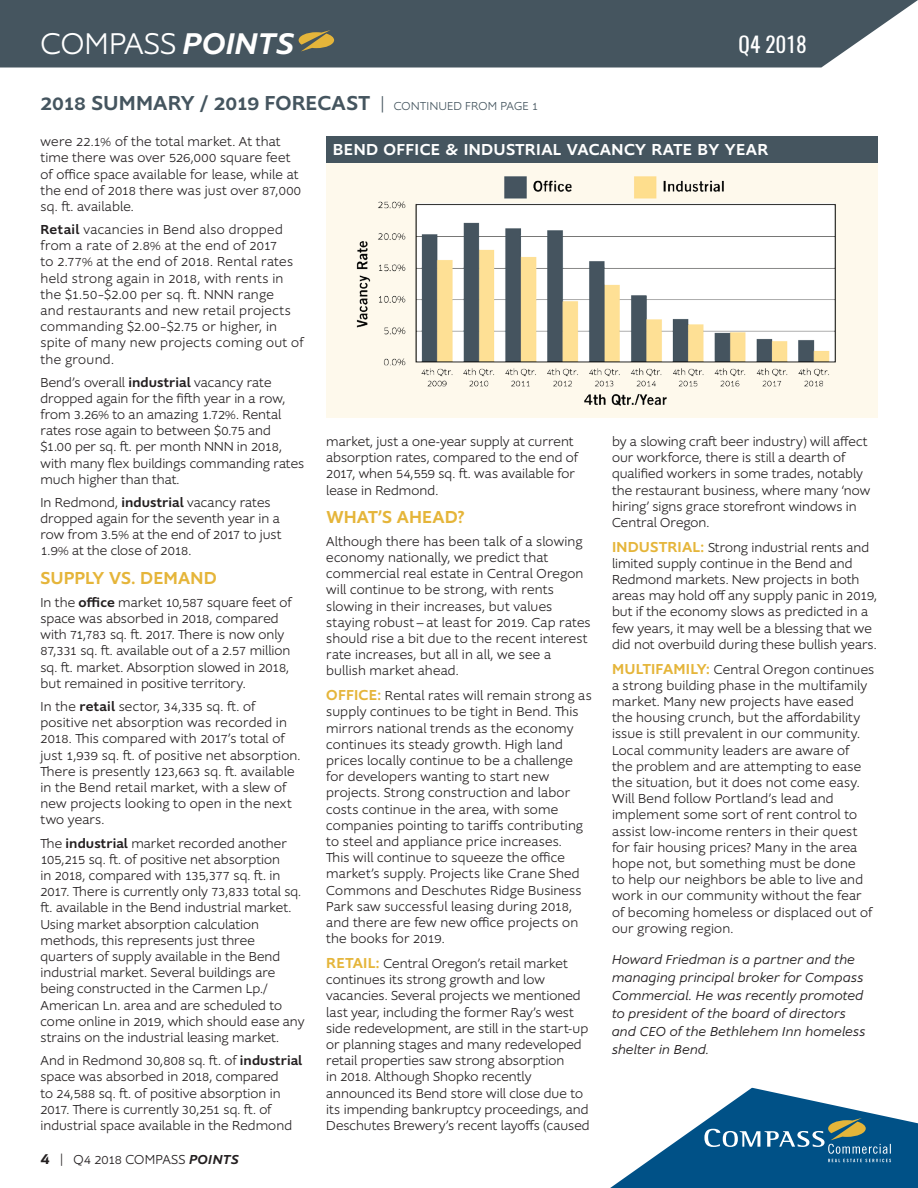
<style>
.page{position:relative;width:918px;height:1188px;background:#fff}
.page>*{position:absolute;margin:0;border:0;box-sizing:border-box;transform-origin:0 0}
.t1{font:300 31.2px "Supra";letter-spacing:.005em;color:#fff}
.New_Headline{font:500 21px "Supra";letter-spacing:.005em;color:#45555f}
.t2{font:21px "Oswald";letter-spacing:.01em;color:#fff}
.Subhead2{font:500 18px "Supra";letter-spacing:.005em;color:#e5b53a}
.New_Body_Text{font:500 18px "Supra";letter-spacing:.005em;color:#e5b53a}
.t3{font:500 16.5px "Supra";letter-spacing:.025em;color:#fff}
.New_Body_Text-2{font:300 13.5px/16.2px "Supra";letter-spacing:.01em;color:#231f20}
.New_Body_Text-3{font:italic 300 13.5px/18px "Supra";letter-spacing:.015em;color:#231f20}
.s1{font-weight:500;font-style:italic}
.s2{font-weight:300;font-size:18px}
.s3{font-weight:300;font-size:12px}
.s4{font-weight:500}
.s5{font-weight:500;font-size:15px;color:#e5b53a}
.s6{font-weight:500;font-size:16.5px}
</style>
<div class="page">
<svg style="left:610px;top:1088px;width:308px;height:100px"></svg>
<div style="left:326px;top:136px;width:552px;height:281px;background:#fef9ec"></div>
<div style="left:326px;top:136px;width:552px;height:27px;background:#45555f"></div>
<img style="left:356px;top:176px;width:480px;height:230px">
<div style="left:0;top:0;width:918px;height:68px;background:#45555f"></div>
<svg style="left:299px;top:30px;width:35px;height:21px"></svg>
<h1 class="t1" style="left:41px;top:24px;width:255px">COMPASS <span class="s1">POINTS</span></h1>
<h2 class="t2" style="left:738px;top:29px;width:69px">Q4 2018</h2>
<p class="New_Headline" style="left:40px;top:89px;width:499px">2018 SUMMARY / 2019 FORECAST <span class="s2">|</span> <span class="s3">CONTINUED FROM PAGE 1</span></p>
<p class="t3" style="left:333px;top:138px;width:437px">BEND OFFICE &amp; INDUSTRIAL VACANCY RATE BY YEAR</p>
<p class="New_Body_Text-2" style="left:40px;top:134px;width:262px">were 22.1% of the total market. At that time there was over 526,000 square feet of office space available for lease, while at the end of 2018 there was just over 87,000 sq. ft. available.</p>
<p class="New_Body_Text-2" style="left:40px;top:221px;width:265px"><span class="s4">Retail</span> vacancies in Bend also dropped from a rate of 2.8% at the end of 2017<br>to 2.77% at the end of 2018. Rental rates held strong again in 2018, with rents in the $1.50–$2.00 per sq. ft. NNN range<br>and restaurants and new retail projects commanding $2.00–$2.75 or higher, in spite of many new projects coming out of the ground.</p>
<p class="New_Body_Text-2" style="left:40px;top:374px;width:265px">Bend’s overall <span class="s4">industrial</span> vacancy rate dropped again for the fifth year in a row, from 3.26% to an amazing 1.72%. Rental rates rose again to between $0.75 and $1.00 per sq. ft. per month NNN in 2018, with many flex buildings commanding rates much higher than that.</p>
<p class="New_Body_Text-2" style="left:40px;top:494px;width:243px">In Redmond, <span class="s4">industrial</span> vacancy rates dropped again for the seventh year in a row from 3.5% at the end of 2017 to just 1.9% at the close of 2018.</p>
<p class="Subhead2" style="left:41px;top:565px;width:178px">SUPPLY VS. DEMAND</p>
<p class="New_Body_Text-2" style="left:40px;top:594px;width:253px">In the <span class="s4">office</span> market 10,587 square feet of space was absorbed in 2018, compared with 71,783 sq. ft. 2017. There is now only 87,331 sq. ft. available out of a 2.57 million sq. ft. market. Absorption slowed in 2018, but remained in positive territory.</p>
<p class="New_Body_Text-2" style="left:40px;top:698px;width:262px">In the <span class="s4">retail</span> sector, 34,335 sq. ft. of positive net absorption was recorded in 2018. This compared with 2017’s total of just 1,939 sq. ft. of positive net absorption.<br>There is presently 123,663 sq. ft. available in the Bend retail market, with a slew of new projects looking to open in the next two years.</p>
<p class="New_Body_Text-2" style="left:40px;top:835px;width:266px">The <span class="s4">industrial</span> market recorded another 105,215 sq. ft. of positive net absorption<br>in 2018, compared with 135,377 sq. ft. in 2017. There is currently only 73,833 total sq. ft. available in the Bend industrial market.<br>Using market absorption calculation methods, this represents just three quarters of supply available in the Bend industrial market. Several buildings are being constructed in the Carmen Lp./ American Ln. area and are scheduled to come online in 2019, which should ease any strains on the industrial leasing market.</p>
<p class="New_Body_Text-2" style="left:40px;top:1053px;width:263px">And in Redmond 30,808 sq. ft. of <span class="s4">industrial </span>space was absorbed in 2018, compared<br>to 24,588 sq. ft. of positive absorption in 2017. There is currently 30,251 sq. ft. of industrial space available in the Redmond</p>
<p class="New_Body_Text-2" style="left:612px;top:433px;width:260px">by a slowing craft beer industry) will affect our workforce, there is still a dearth of qualified workers in some trades, notably the restaurant business, where many ‘now hiring’ signs grace storefront windows in Central Oregon.</p>
<p class="New_Body_Text-2" style="left:612px;top:539px;width:267px"><span class="s5">INDUSTRIAL:</span> Strong industrial rents and limited supply continue in the Bend and Redmond markets. New projects in both areas may hold off any supply panic in 2019, but if the economy slows as predicted in a few years, it may well be a blessing that we did not overbuild during these bullish years.</p>
<p class="New_Body_Text-2" style="left:612px;top:661px;width:264px"><span class="s5">MULTIFAMILY:</span> Central Oregon continues a strong building phase in the multifamily market. Many new projects have eased the housing crunch, but the affordability issue is still prevalent in our community.<br>Local community leaders are aware of<br>the problem and are attempting to ease the situation, but it does not come easy.<br>Will Bend follow Portland’s lead and implement some sort of rent control to assist low-income renters in their quest for fair housing prices? Many in the area hope not, but something must be done<br>to help our neighbors be able to live and work in our community without the fear of becoming homeless or displaced out of our growing region.</p>
<p class="New_Body_Text-3" style="left:612px;top:951px;width:255px">Howard Friedman is a partner and the managing principal broker for Compass Commercial. He was recently promoted to president of the board of directors and CEO of the Bethlehem Inn homeless shelter in Bend.</p>
<p class="New_Body_Text-2" style="left:326px;top:433px;width:253px">market, just a one-year supply at current absorption rates, compared to the end of 2017, when 54,559 sq. ft. was available for lease in Redmond.</p>
<p class="New_Body_Text" style="left:326px;top:505px;width:140px">WHAT’S AHEAD?</p>
<p class="New_Body_Text-2" style="left:326px;top:533px;width:266px">Although there has been talk of a slowing economy nationally, we predict that commercial real estate in Central Oregon will continue to be strong, with rents slowing in their increases, but values staying robust — at least for 2019. Cap rates should rise a bit due to the recent interest rate increases, but all in all, we see a bullish market ahead.</p>
<p class="New_Body_Text-2" style="left:326px;top:688px;width:267px"><span class="s5">OFFICE:</span> Rental rates will remain strong as supply continues to be tight in Bend. This mirrors national trends as the economy continues its steady growth. High land prices locally continue to be a challenge for developers wanting to start new projects. Strong construction and labor costs continue in the area, with some companies pointing to tariffs contributing to steel and appliance price increases.<br>This will continue to squeeze the office market’s supply. Projects like Crane Shed Commons and Deschutes Ridge Business Park saw successful leasing during 2018, and there are few new office projects on the books for 2019.</p>
<p class="New_Body_Text-2" style="left:326px;top:955px;width:265px"><span class="s5">RETAIL:</span> Central Oregon’s retail market continues its strong growth and low vacancies. Several projects we mentioned last year, including the former Ray’s west side redevelopment, are still in the start-up or planning stages and many redeveloped retail properties saw strong absorption<br>in 2018. Although Shopko recently announced its Bend store will close due to its impending bankruptcy proceedings, and Deschutes Brewery’s recent layoffs (caused</p>
<p class="New_Body_Text-2" style="left:40px;top:1151px;width:200px"><span class="s6">4</span> | Q4 2018 COMPASS <span class="s1">POINTS</span></p>
</div>
